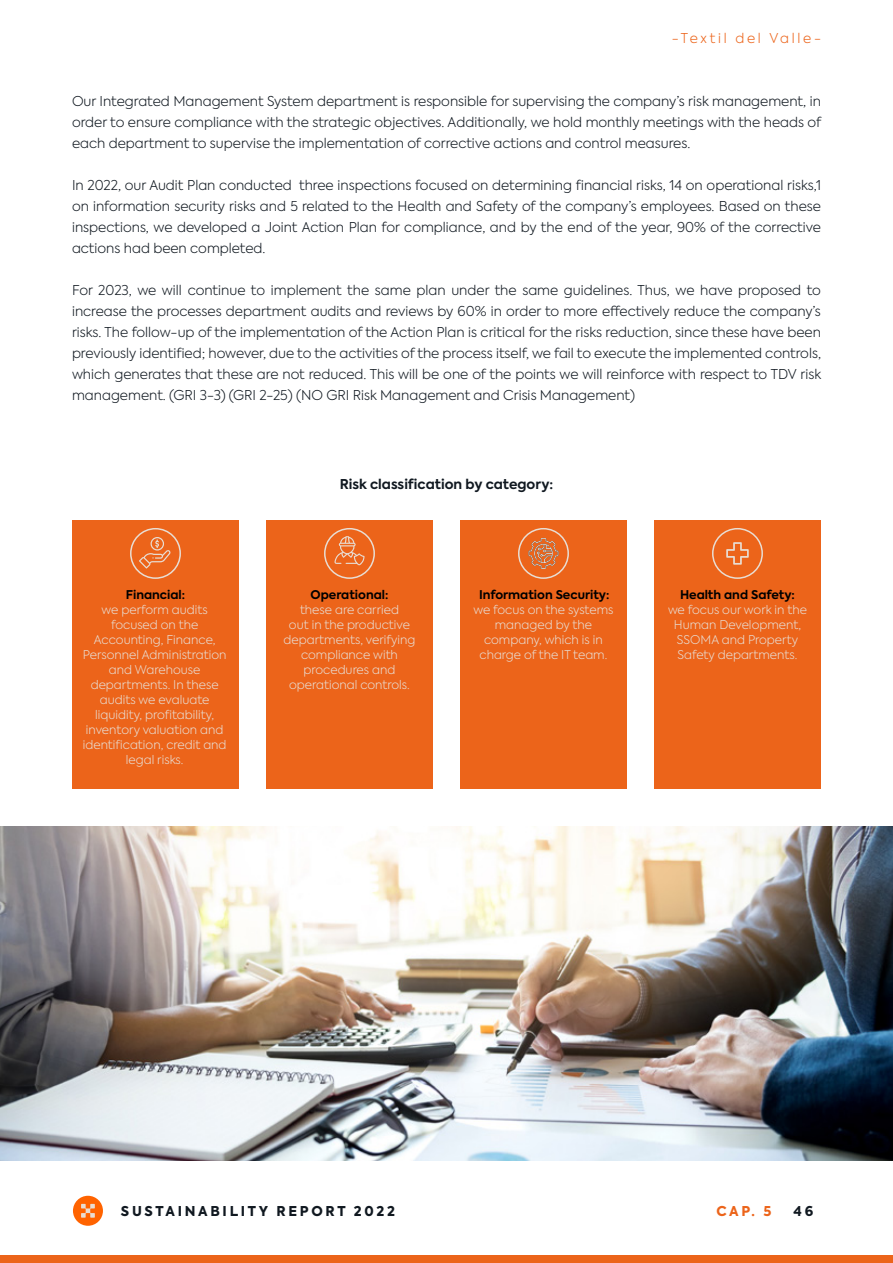
<style>
.page{position:relative;width:893px;height:1263px;background:#fff}
.page>*{position:absolute;margin:0;border:0;box-sizing:border-box;transform-origin:0 0}
.t1{font:300 13.5px/21px "Axiforma";color:#101820;text-align:justify}
.t2{font:700 13.5px "Axiforma";color:#101820}
.t3{font:800 13.5px "Axiforma";letter-spacing:.2em;color:#101820}
.t4{font:300 13.5px "Axiforma";letter-spacing:.2em;color:#ec641a}
.t5{font:800 13.5px "Axiforma";color:#ec641a}
.t6{font:300 12px/15px "Axiforma";color:#e8ddd3;text-align:center}
.t7{font:700 12px "Axiforma";color:#000}
</style>
<div class="page">
<div style="left:0;top:1255px;width:893px;height:8px;background:#ec641a"></div>
<div style="left:73px;top:1196px;width:30px;height:30px;background:#ff6300;border-radius:50%"></div>
<svg style="left:81px;top:1204px;width:14px;height:14px"></svg>
<img style="left:0;top:826px;width:893px;height:335px">
<div style="left:72px;top:520px;width:167px;height:269px;background:#ec641a"></div>
<div style="left:460px;top:520px;width:167px;height:269px;background:#ec641a"></div>
<div style="left:266px;top:520px;width:167px;height:269px;background:#ec641a"></div>
<div style="left:654px;top:520px;width:167px;height:269px;background:#ec641a"></div>
<svg style="left:139px;top:537px;width:32px;height:32px"></svg>
<svg style="left:334px;top:536px;width:31px;height:29px"></svg>
<div style="left:130px;top:528px;width:51px;height:51px;border:2px solid #e8ddd3;border-radius:50%"></div>
<div style="left:324px;top:528px;width:51px;height:51px;border:2px solid #e8ddd3;border-radius:50%"></div>
<div style="left:518px;top:528px;width:51px;height:51px;border:2px solid #e8ddd3;border-radius:50%"></div>
<div style="left:712px;top:528px;width:51px;height:51px;border:2px solid #e8ddd3;border-radius:50%"></div>
<svg style="left:726px;top:542px;width:23px;height:23px"></svg>
<svg style="left:528px;top:538px;width:30px;height:31px"></svg>
<p class="t4" style="left:672px;top:30px;width:151px">-Textil del Valle-</p>
<p class="t1" style="left:72px;top:91px;width:751px">Our Integrated Management System department is responsible for supervising the company’s risk management, in order to ensure compliance with the strategic objectives. Additionally, we hold monthly meetings with the heads of each department to supervise the implementation of corrective actions and control measures.</p>
<p class="t1" style="left:72px;top:175px;width:750px">In 2022, our Audit Plan conducted three inspections focused on determining financial risks, 14 on operational risks,1 on information security risks and 5 related to the Health and Safety of the company’s employees. Based on these inspections, we developed a Joint Action Plan for compliance, and by the end of the year, 90% of the corrective actions had been completed.</p>
<p class="t1" style="left:72px;top:280px;width:751px">For 2023, we will continue to implement the same plan under the same guidelines. Thus, we have proposed to increase the processes department audits and reviews by 60% in order to more effectively reduce the company’s risks. The follow-up of the implementation of the Action Plan is critical for the risks reduction, since these have been previously identified; however, due to the activities of the process itself, we fail to execute the implemented controls, which generates that these are not reduced. This will be one of the points we will reinforce with respect to TDV risk management. (GRI 3-3) (GRI 2-25) (NO GRI Risk Management and Crisis Management)</p>
<p class="t7" style="left:124px;top:586px;width:62px">●Financial:</p>
<p class="t6" style="left:83px;top:602px;width:145px">we perform audits focused on the<br>Accounting, Finance,<br>Personnel Administration and Warehouse departments. In these audits we evaluate liquidity, profitability, inventory valuation and identification, credit and legal risks.</p>
<p class="t2" style="left:340px;top:475px;width:215px">Risk classification by category:</p>
<p class="t7" style="left:311px;top:586px;width:79px">Operational:</p>
<p class="t6" style="left:284px;top:602px;width:133px">these are carried<br>out in the productive departments, verifying compliance with procedures and operational controls.</p>
<p class="t7" style="left:477px;top:586px;width:133px">●Information Security:</p>
<p class="t6" style="left:473px;top:602px;width:142px">we focus on the systems managed by the company, which is in charge of the IT team.</p>
<p class="t7" style="left:680px;top:586px;width:116px">Health and Safety:</p>
<p class="t6" style="left:668px;top:602px;width:140px">we focus our work in the<br>Human Development,<br>SSOMA and Property<br>Safety departments.</p>
<p class="t3" style="left:121px;top:1202px;width:276px">SUSTAINABILITY REPORT 2022</p>
<p class="t5" style="left:716px;top:1202px;width:57px">CAP. 5</p>
<p class="t3" style="left:794px;top:1202px;width:21px">46</p>
</div>
